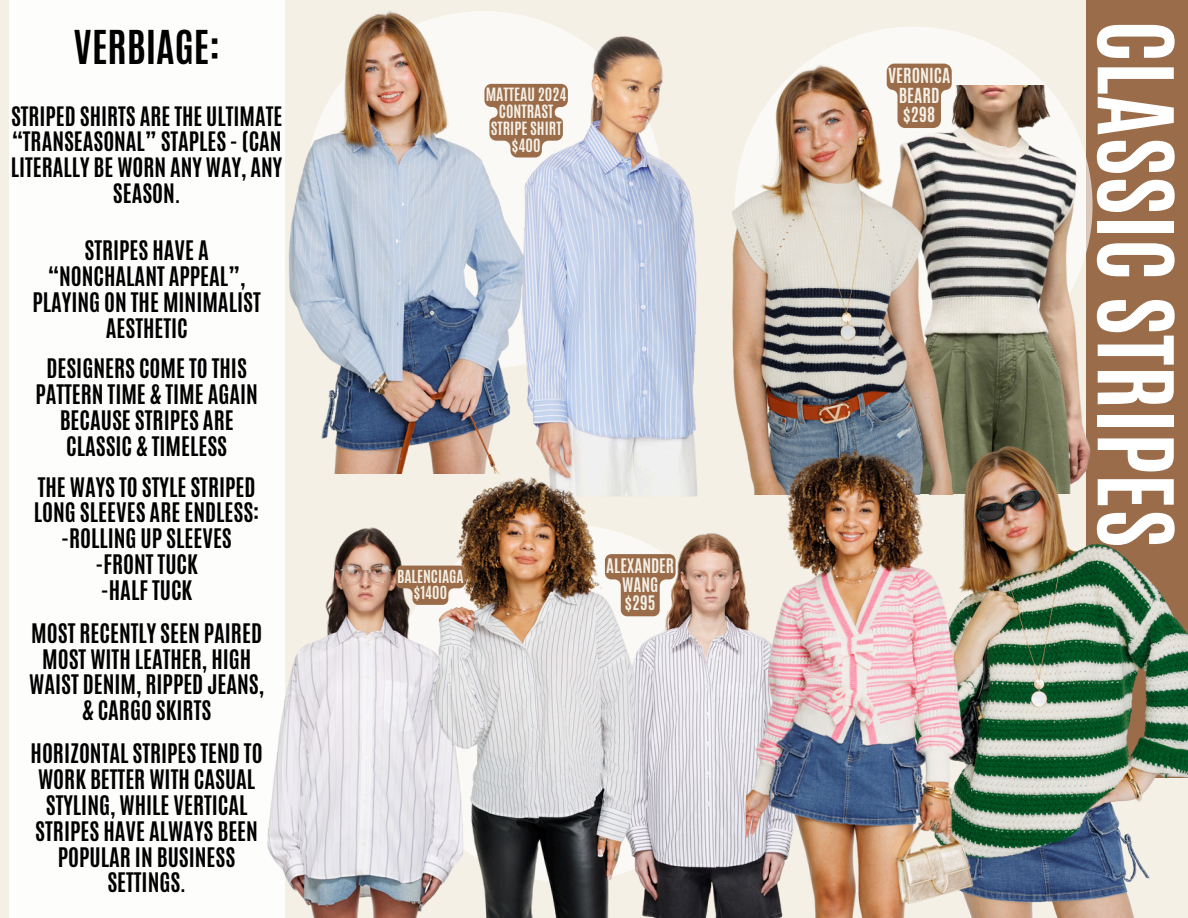
<style>
.page{position:relative;width:1188px;height:918px;background:#f5f0e6}
.page>*{position:absolute;margin:0;border:0;box-sizing:border-box;transform-origin:0 0}
.t1{font:700 88.5px "Antonio";color:#fff}
.t2{font:700 39px "Antonio";color:#000}
.t3{font:700 22.5px/25.8px "Antonio";color:#000;text-align:center}
.t4{font:700 22.35px/25.8px "Antonio";color:#000;text-align:center}
.t5{font:700 17.4px/19px "Antonio";color:#f5f0e6;text-align:center}
.t6{font:700 16.8px/18.5px "Antonio";color:#f5f0e6;text-align:center}
.t7{font:700 15.3px/16.8px "Antonio";color:#f5f0e6;text-align:center}
.t8{font:700 15px "Antonio";color:#f5f0e6}
</style>
<div class="page">
<div style="left:9px;top:0;width:276px;height:918px;background:#fff"></div>
<div style="left:1086px;top:0;width:102px;height:777px;background:#9a6c4a"></div>
<img style="left:288px;top:10px;width:268px;height:464px">
<img style="left:456px;top:27px;width:241px;height:470px">
<img style="left:268px;top:527px;width:165px;height:391px">
<div style="left:735px;top:27px;width:358px;height:357px;background:#fbf9f5;border-radius:50%"></div>
<img style="left:979px;top:86px;width:114px;height:340px">
<img style="left:683px;top:51px;width:296px;height:443px">
<img style="left:648px;top:533px;width:99px;height:385px">
<img style="left:433px;top:454px;width:215px;height:463px">
<img style="left:885px;top:426px;width:303px;height:492px">
<img style="left:747px;top:431px;width:349px;height:487px">
<svg style="left:484px;top:84px;width:84px;height:74px"></svg>
<svg style="left:605px;top:554px;width:71px;height:62px"></svg>
<svg style="left:396px;top:566px;width:69px;height:39px"></svg>
<svg style="left:887px;top:64px;width:65px;height:64px"></svg>
<p class="t2" style="left:74px;top:19px;width:148px">VERBIAGE:</p>
<p class="t4" style="left:11px;top:103px;width:273px">STRIPED SHIRTS ARE THE ULTIMATE “TRANSEASONAL” STAPLES - (CAN<br>LITERALLY BE WORN ANY WAY, ANY<br>SEASON.</p>
<h3 class="t3" style="left:33px;top:238px;width:230px">STRIPES HAVE A “NONCHALANT APPEAL”,<br>PLAYING ON THE MINIMALIST<br>AESTHETIC</h3>
<p class="t3" style="left:35px;top:356px;width:224px">DESIGNERS COME TO THIS<br>PATTERN TIME &amp; TIME AGAIN<br>BECAUSE STRIPES ARE<br>CLASSIC &amp; TIMELESS</p>
<p class="t3" style="left:34px;top:474px;width:227px">THE WAYS TO STYLE STRIPED<br>LONG SLEEVES ARE ENDLESS: -ROLLING UP SLEEVES -FRONT TUCK<br>-HALF TUCK</p>
<p class="t3" style="left:29px;top:620px;width:237px">MOST RECENTLY SEEN PAIRED<br>MOST WITH LEATHER, HIGH<br>WAIST DENIM, RIPPED JEANS, &amp; CARGO SKIRTS</p>
<p class="t3" style="left:31px;top:741px;width:234px">HORIZONTAL STRIPES TEND TO<br>WORK BETTER WITH CASUAL<br>STYLING, WHILE VERTICAL<br>STRIPES HAVE ALWAYS BEEN<br>POPULAR IN BUSINESS<br>SETTINGS.</p>
<p class="t7" style="left:486px;top:86px;width:82px">MATTEAU 2024</p>
<h4 class="t7" style="left:491px;top:103px;width:72px">CONTRAST<br>STRIPE SHIRT</h4>
<p class="t7" style="left:512px;top:137px;width:30px">$400</p>
<h4 class="t8" style="left:397px;top:566px;width:68px">BALENCIAGA</h4>
<p class="t8" style="left:414px;top:582px;width:35px">$1400</p>
<p class="t6" style="left:606px;top:557px;width:69px">ALEXANDER<br>WANG $295</p>
<p class="t5" style="left:888px;top:67px;width:64px">VERONICA<br>BEARD $298</p>
<h3 class="t1" style="left:1199px;top:20px;width:529px;rotate:90deg">CLASSIC STRIPES</h3>
</div>
